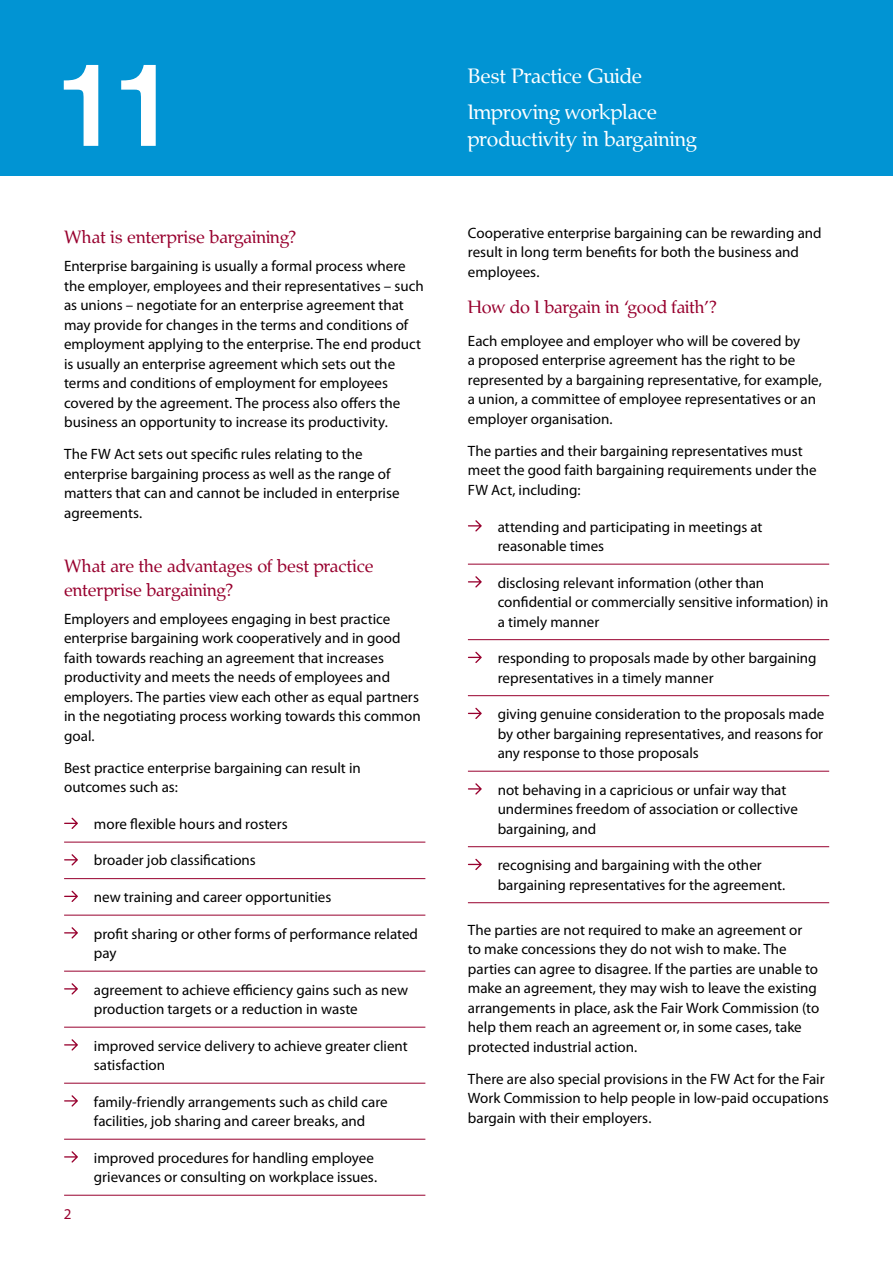
<style>
.page{position:relative;width:893px;height:1263px;background:#fff}
.page>*{position:absolute;margin:0;border:0;box-sizing:border-box;transform-origin:0 0}
.t1{font:21px/35.5px "Fair Work";letter-spacing:-.005em;color:#fff}
.A_head{font:18px/24px "Fair Work";letter-spacing:-.005em;color:#98002e}
.body{font:18px "Fair Work";letter-spacing:-.005em;color:#98002e}
.body-2{font:15px/19.5px "Myriad Pro";color:#000}
.body_bullets{font:15px/19.5px "Myriad Pro";color:#000}
.body_bullets_last{font:15px/19.5px "Myriad Pro";color:#000}
.body-3{font:15px "Myriad Pro";color:#98002e}
</style>
<div class="page">
<div style="left:0;top:0;width:893px;height:176px;background:#0194d3"></div>
<svg style="left:64px;top:65px;width:92px;height:81px"></svg>
<hr style="left:64px;top:842px;width:361px;height:1px;background:#98002e">
<hr style="left:64px;top:878px;width:361px;height:1px;background:#98002e">
<hr style="left:64px;top:915px;width:361px;height:1px;background:#98002e">
<hr style="left:64px;top:971px;width:361px;height:1px;background:#98002e">
<hr style="left:64px;top:1027px;width:361px;height:1px;background:#98002e">
<hr style="left:64px;top:1083px;width:361px;height:1px;background:#98002e">
<hr style="left:64px;top:1139px;width:361px;height:1px;background:#98002e">
<hr style="left:64px;top:1195px;width:361px;height:1px;background:#98002e">
<svg style="left:64px;top:818px;width:14px;height:11px"></svg>
<svg style="left:64px;top:854px;width:14px;height:11px"></svg>
<svg style="left:64px;top:891px;width:14px;height:11px"></svg>
<svg style="left:64px;top:927px;width:14px;height:11px"></svg>
<svg style="left:64px;top:983px;width:14px;height:11px"></svg>
<svg style="left:64px;top:1039px;width:14px;height:11px"></svg>
<svg style="left:64px;top:1095px;width:14px;height:11px"></svg>
<svg style="left:64px;top:1151px;width:14px;height:11px"></svg>
<hr style="left:468px;top:564px;width:361px;height:1px;background:#98002e">
<hr style="left:468px;top:639px;width:361px;height:1px;background:#98002e">
<hr style="left:468px;top:695px;width:361px;height:1px;background:#98002e">
<hr style="left:468px;top:771px;width:361px;height:1px;background:#98002e">
<hr style="left:468px;top:846px;width:361px;height:1px;background:#98002e">
<hr style="left:468px;top:902px;width:361px;height:1px;background:#98002e">
<svg style="left:468px;top:520px;width:14px;height:11px"></svg>
<svg style="left:468px;top:576px;width:14px;height:11px"></svg>
<svg style="left:468px;top:652px;width:14px;height:11px"></svg>
<svg style="left:468px;top:708px;width:14px;height:11px"></svg>
<svg style="left:468px;top:783px;width:14px;height:11px"></svg>
<svg style="left:468px;top:859px;width:14px;height:11px"></svg>
<p class="A_head" style="left:64px;top:225px;width:234px">What is enterprise bargaining?</p>
<p class="body-2" style="left:64px;top:256px;width:361px">Enterprise bargaining is usually a formal process where the employer, employees and their representatives – such as unions – negotiate for an enterprise agreement that may provide for changes in the terms and conditions of employment applying to the enterprise. The end product is usually an enterprise agreement which sets out the terms and conditions of employment for employees covered by the agreement. The process also offers the business an opportunity to increase its productivity.</p>
<p class="body-2" style="left:64px;top:444px;width:337px">The FW Act sets out specific rules relating to the enterprise bargaining process as well as the range of matters that can and cannot be included in enterprise agreements.</p>
<p class="A_head" style="left:64px;top:554px;width:311px">What are the advantages of best practice enterprise bargaining?</p>
<p class="body-2" style="left:64px;top:609px;width:358px">Employers and employees engaging in best practice enterprise bargaining work cooperatively and in good faith towards reaching an agreement that increases productivity and meets the needs of employees and employers. The parties view each other as equal partners in the negotiating process working towards this common goal.</p>
<p class="body-2" style="left:64px;top:758px;width:298px">Best practice enterprise bargaining can result in outcomes such as:</p>
<p class="body_bullets" style="left:94px;top:814px;width:195px">more flexible hours and rosters</p>
<p class="body_bullets" style="left:94px;top:850px;width:163px">broader job classifications</p>
<p class="body_bullets" style="left:94px;top:887px;width:239px">new training and career opportunities</p>
<p class="body_bullets" style="left:94px;top:923px;width:326px">profit sharing or other forms of performance related pay</p>
<p class="body_bullets" style="left:94px;top:979px;width:316px">agreement to achieve efficiency gains such as new production targets or a reduction in waste</p>
<p class="body_bullets" style="left:94px;top:1035px;width:315px">improved service delivery to achieve greater client satisfaction</p>
<p class="body_bullets" style="left:94px;top:1091px;width:295px">family-friendly arrangements such as child care facilities, job sharing and career breaks, and</p>
<p class="body_bullets_last" style="left:94px;top:1147px;width:285px">improved procedures for handling employee grievances or consulting on workplace issues.</p>
<p class="body-3" style="left:64px;top:1205px;width:9px">2</p>
<h1 class="t1" style="left:468px;top:58px;width:191px">Best Practice Guide<br>Improving workplace</h1>
<h1 class="t1" style="left:468px;top:121px;width:230px">productivity in bargaining</h1>
<p class="body-2" style="left:468px;top:223px;width:355px">Cooperative enterprise bargaining can be rewarding and result in long term benefits for both the business and employees.</p>
<p class="body" style="left:468px;top:296px;width:251px">How do I bargain in ‘good faith’?</p>
<p class="body-2" style="left:468px;top:331px;width:355px">Each employee and employer who will be covered by<br>a proposed enterprise agreement has the right to be represented by a bargaining representative, for example, a union, a committee of employee representatives or an employer organisation.</p>
<p class="body-2" style="left:468px;top:441px;width:350px">The parties and their bargaining representatives must meet the good faith bargaining requirements under the<br>FW Act, including:</p>
<p class="body_bullets" style="left:498px;top:516px;width:266px">attending and participating in meetings at reasonable times</p>
<p class="body_bullets" style="left:498px;top:572px;width:332px">disclosing relevant information (other than confidential or commercially sensitive information) in a timely manner</p>
<p class="body_bullets" style="left:498px;top:648px;width:320px">responding to proposals made by other bargaining representatives in a timely manner</p>
<p class="body_bullets" style="left:498px;top:704px;width:328px;text-align:justify">giving genuine consideration to the proposals made by other bargaining representatives, and reasons for any response to those proposals</p>
<p class="body_bullets" style="left:498px;top:779px;width:302px">not behaving in a capricious or unfair way that undermines freedom of association or collective bargaining, and</p>
<p class="body_bullets_last" style="left:498px;top:855px;width:289px">recognising and bargaining with the other bargaining representatives for the agreement.</p>
<p class="body-2" style="left:468px;top:919px;width:353px">The parties are not required to make an agreement or to make concessions they do not wish to make. The parties can agree to disagree. If the parties are unable to make an agreement, they may wish to leave the existing arrangements in place, ask the Fair Work Commission (to help them reach an agreement or, in some cases, take protected industrial action.</p>
<p class="body-2" style="left:468px;top:1069px;width:362px">There are also special provisions in the FW Act for the Fair<br>Work Commission to help people in low-paid occupations bargain with their employers.</p>
</div>
